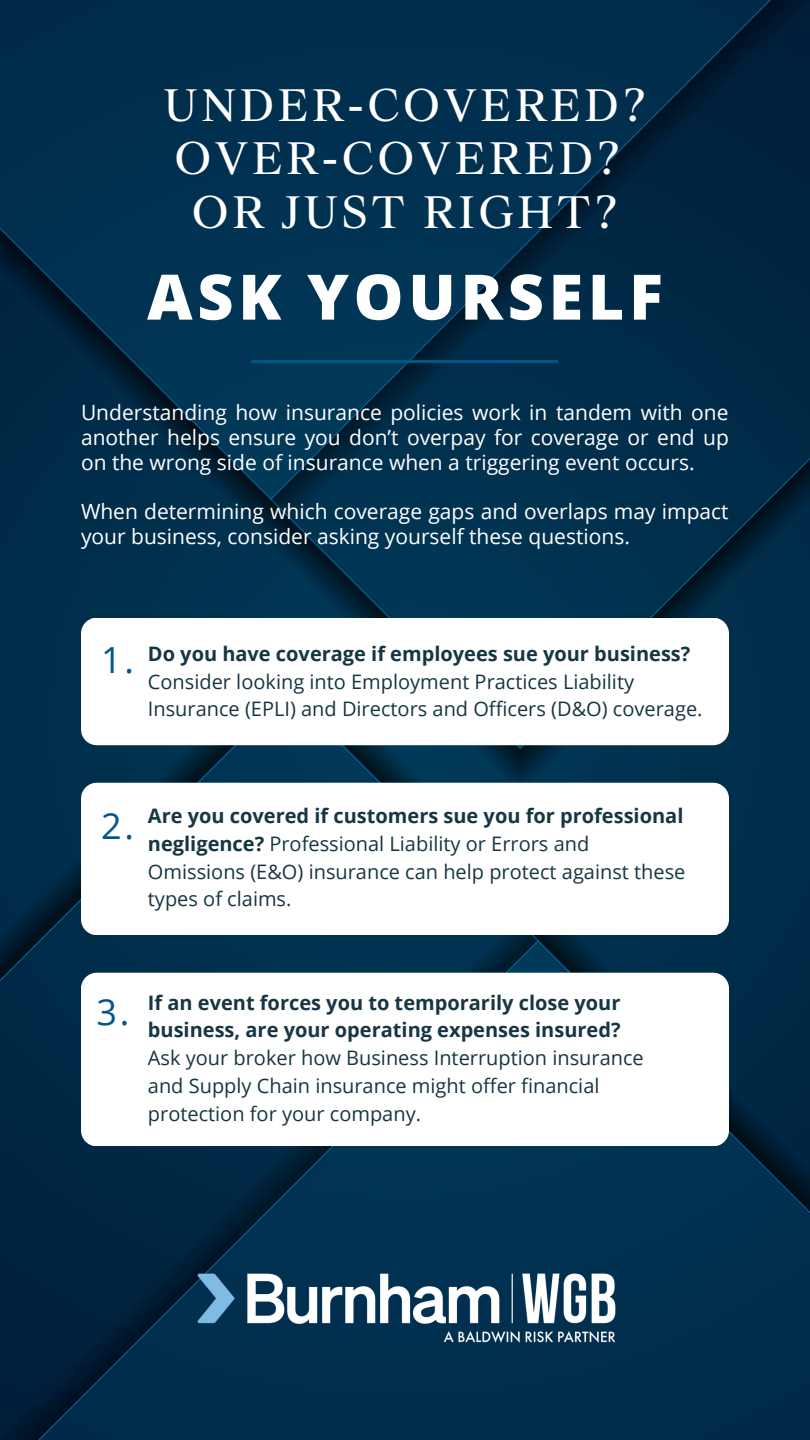
<style>
.page{position:relative;width:810px;height:1440px;background:#fff}
.page>*{position:absolute;margin:0;border:0;box-sizing:border-box;transform-origin:0 0}
.t1{font:800 62.7px "Open Sans";letter-spacing:.075em;color:#fff}
.t2{font:43.7px/53.2px "Suisse Works";letter-spacing:.075em;color:#fff;text-align:center}
.t3{font:36px "Open Sans";color:#00568a}
.t4{font:21px/24.8px "Open Sans";color:#fff;text-align:justify}
.t5{font:20px/27.8px "Open Sans";color:#173643}
.t6{font:700 20px/27.8px "Open Sans";color:#173643;text-align:right}
.s1{font-size:36px;color:#00568a}
.s2{font-weight:700}
.s3{font-weight:400;font-size:36px;color:#00568a}
</style>
<div class="page">
<img style="left:0;top:0;width:810px;height:1440px">
<div style="left:81px;top:618px;width:647px;height:127px;background:#fff;border-radius:16px"></div>
<hr style="left:252px;top:360px;width:306px;height:3px;background:#00568a">
<div style="left:81px;top:783px;width:647px;height:152px;background:#fff;border-radius:16px"></div>
<div style="left:81px;top:973px;width:647px;height:173px;background:#fff;border-radius:16px"></div>
<img style="left:188px;top:1262px;width:434px;height:97px">
<h2 class="t2" style="left:163px;top:80px;width:485px">UNDER-COVERED?<br>OVER-COVERED?<br>OR JUST RIGHT?</h2>
<h1 class="t1" style="left:147px;top:253px;width:517px">ASK YOURSELF</h1>
<p class="t4" style="left:81px;top:400px;width:649px">Understanding how insurance policies work in tandem with one another helps ensure you don’t overpay for coverage or end up on the wrong side of insurance when a triggering event occurs.</p>
<p class="t4" style="left:81px;top:499px;width:649px">When determining which coverage gaps and overlaps may impact your business, consider asking yourself these questions.</p>
<h3 class="t3" style="left:101px;top:635px;width:34px">1.</h3>
<p class="t6" style="left:148px;top:639px;width:544px">Do you have coverage if employees sue your business?</p>
<p class="t5" style="left:148px;top:667px;width:556px">Consider looking into Employment Practices Liability<br>Insurance (EPLI) and Directors and Officers (D&amp;O) coverage.</p>
<p class="t5" style="left:148px;top:802px;width:539px;text-indent:-47px"><span class="s1">2.</span> <span class="s2">Are you covered if customers sue you for professional negligence?</span> Professional Liability or Errors and Omissions (E&amp;O) insurance can help protect against these types of claims.</p>
<p class="t6" style="left:96px;top:988px;width:526px"><span class="s3">3.</span> If an event forces you to temporarily close your business, are your operating expenses insured?</p>
<p class="t5" style="left:148px;top:1044px;width:497px">Ask your broker how Business Interruption insurance and Supply Chain insurance might offer financial protection for your company.</p>
</div>
